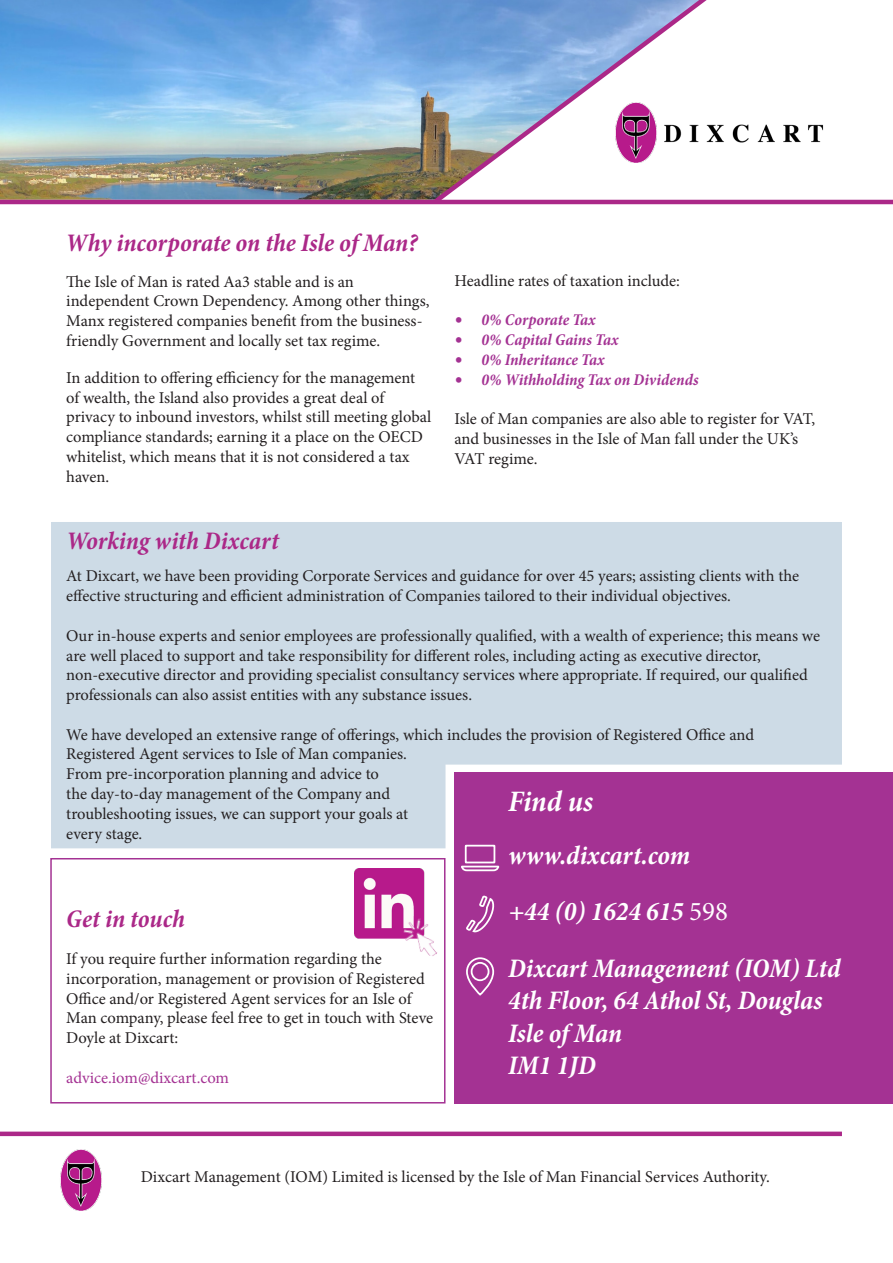
<style>
.page{position:relative;width:893px;height:1263px;background:#fff}
.page>*{position:absolute;margin:0;border:0;box-sizing:border-box;transform-origin:0 0}
.t1{font:italic 700 condensed 30px "Minion Pro";letter-spacing:-.005em;color:#fff}
.t2{font:italic 700 condensed 27px "Minion Pro";color:#fff}
.t3{font:italic 700 condensed 25.5px "Minion Pro";letter-spacing:-.005em;color:#ab2888}
.t4{font:16.5px/19.8px "Minion Pro";color:#231f20}
.t5{font:italic 700 condensed 16.5px "Minion Pro";letter-spacing:-.005em;color:#a43293}
.t6{font:16.5px "Minion Pro";color:#a43293}
.s1{font-size:22.5px}
.s2{font-weight:400;font-style:normal;font-stretch:normal}
</style>
<div class="page">
<img style="left:60px;top:1150px;width:42px;height:60px">
<div style="left:0;top:1131px;width:842px;height:5px;background:#ab2888"></div>
<div style="left:51px;top:522px;width:791px;height:326px;background:#cddbe6"></div>
<div style="left:454px;top:772px;width:439px;height:331px;background:#a43293"></div>
<svg style="left:466px;top:957px;width:29px;height:39px"></svg>
<svg style="left:466px;top:895px;width:29px;height:38px"></svg>
<svg style="left:461px;top:844px;width:39px;height:28px"></svg>
<img style="left:0;top:0;width:429px;height:200px">
<svg style="left:429px;top:0;width:294px;height:205px"></svg>
<img style="left:663px;top:104px;width:161px;height:55px">
<hr style="left:0;top:200px;width:893px;height:4px;background:#ab2888">
<img style="left:615px;top:102px;width:42px;height:61px">
<div style="left:50px;top:858px;width:395px;height:245px;border:2px solid #a43293"></div>
<img style="left:354px;top:869px;width:70px;height:70px">
<img style="left:403px;top:918px;width:34px;height:38px">
<p class="t3" style="left:66px;top:225px;width:353px">Why incorporate on the Isle of Man?</p>
<p class="t4" style="left:66px;top:272px;width:365px">The Isle of Man is rated Aa3 stable and is an independent Crown Dependency. Among other things, Manx registered companies benefit from the business&shy;friendly Government and locally set tax regime.</p>
<p class="t4" style="left:66px;top:368px;width:367px">In addition to offering efficiency for the management of wealth, the Island also provides a great deal of privacy to inbound investors, whilst still meeting global compliance standards; earning it a place on the OECD whitelist, which means that it is not considered a tax haven.</p>
<p class="t4" style="left:454px;top:270px;width:227px">Headline rates of taxation include:</p>
<p class="t5" style="left:454px;top:308px;width:143px"><span class="s1">•</span> 0% Corporate Tax</p>
<p class="t5" style="left:454px;top:328px;width:166px"><span class="s1">•</span> 0% Capital Gains Tax</p>
<p class="t5" style="left:454px;top:348px;width:152px"><span class="s1">•</span> 0% Inheritance Tax</p>
<p class="t5" style="left:454px;top:368px;width:246px"><span class="s1">•</span> 0% Withholding Tax on Dividends</p>
<p class="t4" style="left:454px;top:409px;width:362px">Isle of Man companies are also able to register for VAT, and businesses in the Isle of Man fall under the UK’s<br>VAT regime.</p>
<p class="t3" style="left:66px;top:523px;width:214px">Working with Dixcart</p>
<p class="t4" style="left:66px;top:566px;width:734px">At Dixcart, we have been providing Corporate Services and guidance for over 45 years; assisting clients with the effective structuring and efficient administration of Companies tailored to their individual objectives.</p>
<p class="t4" style="left:66px;top:626px;width:755px">Our in-house experts and senior employees are professionally qualified, with a wealth of experience; this means we are well placed to support and take responsibility for different roles, including acting as executive director,</p>
<p class="t4" style="left:66px;top:665px;width:743px">non-executive director and providing specialist consultancy services where appropriate. If required, our qualified professionals can also assist entities with any substance issues.</p>
<p class="t4" style="left:66px;top:725px;width:689px">We have developed an extensive range of offerings, which includes the provision of Registered Office and Registered Agent services to Isle of Man companies.<br>From pre-incorporation planning and advice to<br>the day-to-day management of the Company and<br>troubleshooting issues, we can support your goals at<br>every stage.</p>
<p class="t1" style="left:508px;top:781px;width:87px">Find us</p>
<p class="t2" style="left:508px;top:836px;width:184px">www.dixcart.com</p>
<p class="t2" style="left:508px;top:893px;width:221px">+44 (0) 1624 615 <span class="s2">598</span></p>
<p class="t2" style="left:508px;top:949px;width:334px">Dixcart Management (IOM) Ltd</p>
<p class="t2" style="left:508px;top:982px;width:316px">4th Floor, 64 Athol St, Douglas</p>
<p class="t2" style="left:508px;top:1014px;width:115px">Isle of Man</p>
<p class="t2" style="left:508px;top:1047px;width:89px">IM1 1JD</p>
<p class="t3" style="left:66px;top:901px;width:120px">Get in touch</p>
<p class="t4" style="left:66px;top:949px;width:317px">If you require further information regarding the</p>
<p class="t4" style="left:66px;top:969px;width:368px">incorporation, management or provision of Registered Office and/or Registered Agent services for an Isle of Man company, please feel free to get in touch with Steve Doyle at Dixcart:</p>
<p class="t6" style="left:66px;top:1066px;width:164px">advice.iom@dixcart.com</p>
<p class="t4" style="left:141px;top:1167px;width:630px">Dixcart Management (IOM) Limited is licensed by the Isle of Man Financial Services Authority.</p>
</div>
